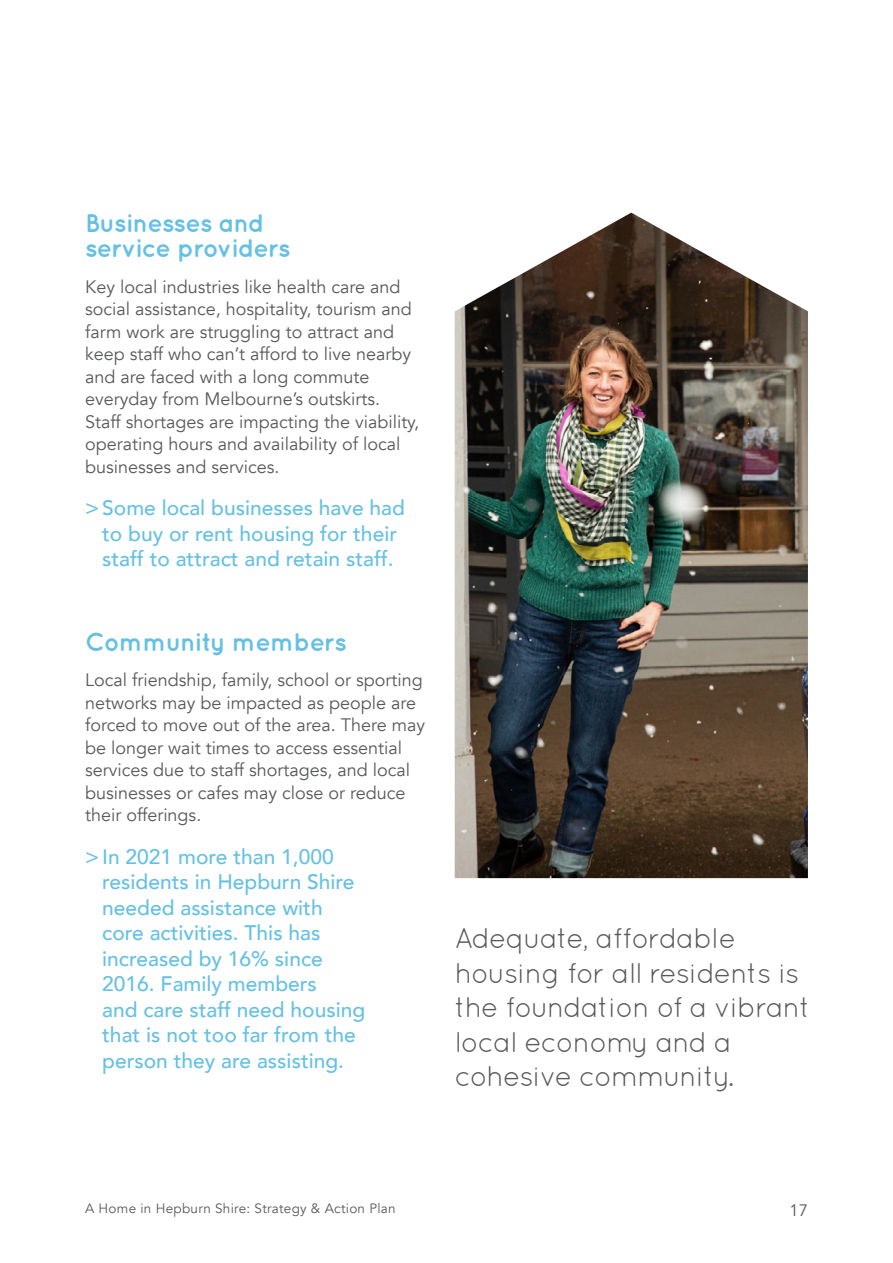
<style>
.page{position:relative;width:893px;height:1263px;background:#fff}
.page>*{position:absolute;margin:0;border:0;box-sizing:border-box;transform-origin:0 0}
.t1{font:28.5px/34.5px "Quicksand";letter-spacing:-.03em;color:#58595b}
.t2{font:700 25.5px/25.5px "Quicksand";letter-spacing:-.03em;color:#65c1e3}
.t3{font:500 21px/25.5px "Avenir";color:#65c1e3;text-align:center}
.t4{font:18px/22.5px "Avenir";color:#58595b}
.t5{font:16.5px "Avenir";color:#58595b}
.t6{font:13.5px "Avenir";letter-spacing:.02em;color:#58595b}
</style>
<div class="page">
<img style="left:455px;top:213px;width:353px;height:665px">
<h2 class="t2" style="left:85px;top:209px;width:207px">Businesses and service providers</h2>
<p class="t4" style="left:85px;top:275px;width:336px">Key local industries like health care and social assistance, hospitality, tourism and farm work are struggling to attract and keep staff who can’t afford to live nearby and are faced with a long commute everyday from Melbourne’s outskirts.<br>Staff shortages are impacting the viability, operating hours and availability of local businesses and services.</p>
<p class="t3" style="left:85px;top:494px;width:321px">&gt;Some local businesses have had to buy or rent housing for their staff to attract and retain staff.</p>
<h2 class="t2" style="left:85px;top:629px;width:263px">Community members</h2>
<p class="t4" style="left:85px;top:669px;width:342px">Local friendship, family, school or sporting networks may be impacted as people are forced to move out of the area. There may be longer wait times to access essential services due to staff shortages, and local businesses or cafes may close or reduce their offerings.</p>
<p class="t3" style="left:102px;top:843px;width:265px;text-align:left;text-indent:-17px">&gt;In 2021 more than 1,000 residents in Hepburn Shire needed assistance with core activities. This has increased by 16% since<br>2016. Family members<br>and care staff need housing that is not too far from the person they are assisting.</p>
<h1 class="t1" style="left:455px;top:921px;width:357px">Adequate, affordable housing for all residents is the foundation of a vibrant local economy and a cohesive community.</h1>
<p class="t6" style="left:85px;top:1200px;width:312px">A Home in Hepburn Shire: Strategy &amp; Action Plan</p>
<p class="t5" style="left:790px;top:1200px;width:20px">17</p>
</div>
